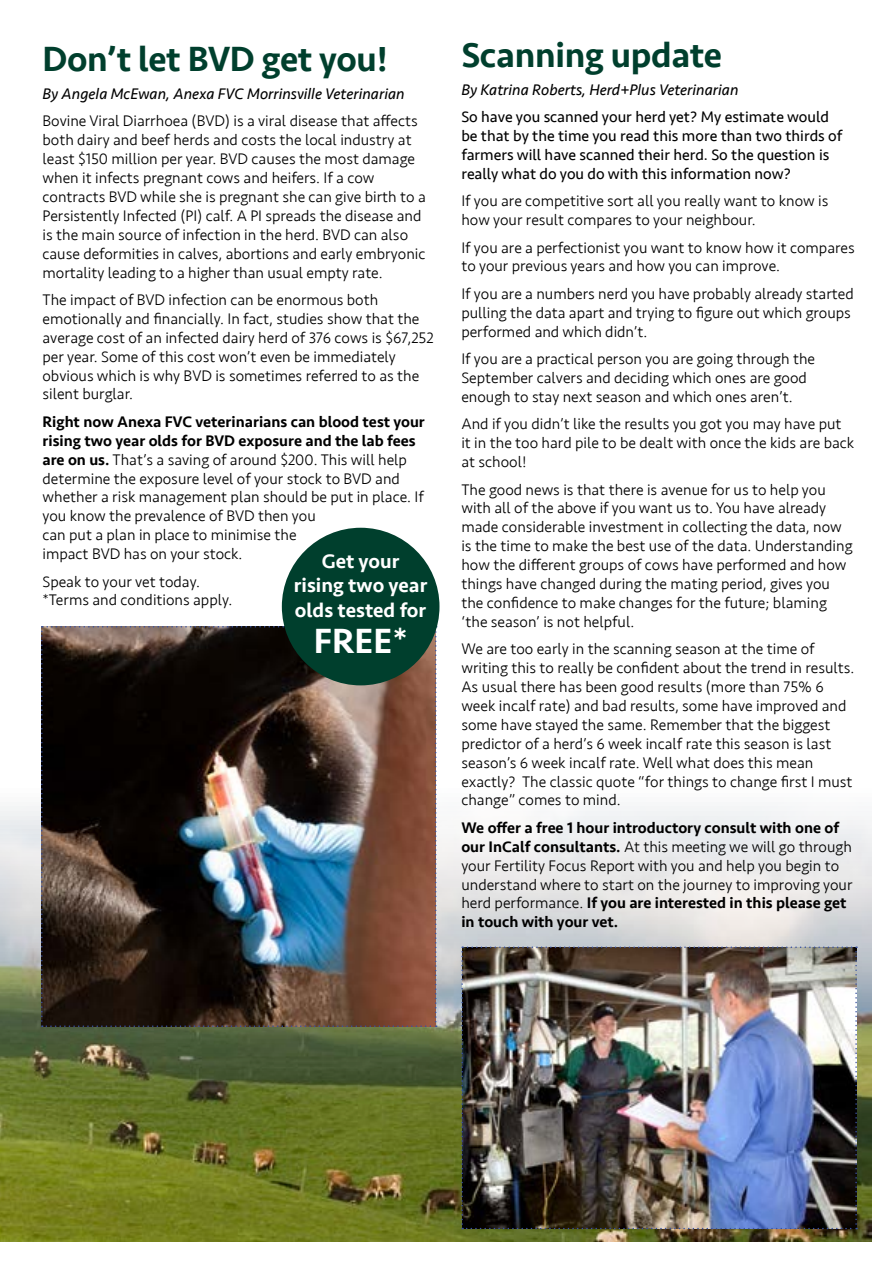
<style>
.page{position:relative;width:893px;height:1263px;background:#fff}
.page>*{position:absolute;margin:0;border:0;box-sizing:border-box;transform-origin:0 0}
.t1{font:500 36px "Seravek";letter-spacing:-.01em;color:#003f2d}
.t2{font:500 36px "Seravek";color:#fff}
.t3{font:500 20.4px/24.6px "Seravek";color:#fff;text-align:center}
.t4{font:300 15.75px/18.9px "Seravek";color:#000}
.t5{font:15.75px/18.9px "Seravek";color:#000}
.t6{font:italic 15.75px "Seravek";color:#000}
.s1{font-weight:500}
</style>
<div class="page">
<img style="left:0;top:601px;width:872px;height:641px">
<img style="left:461px;top:946px;width:396px;height:283px">
<img style="left:41px;top:626px;width:396px;height:401px">
<div style="left:282px;top:528px;width:157px;height:157px;background:#003f2d;border-radius:50%"></div>
<h1 class="t1" style="left:43px;top:37px;width:347px">Don’t let BVD get you!</h1>
<p class="t6" style="left:43px;top:81px;width:364px">By Angela McEwan, Anexa FVC Morrinsville Veterinarian</p>
<p class="t4" style="left:43px;top:112px;width:385px">Bovine Viral Diarrhoea (BVD) is a viral disease that affects both dairy and beef herds and costs the local industry at least $150 million per year. BVD causes the most damage when it infects pregnant cows and heifers. If a cow contracts BVD while she is pregnant she can give birth to a Persistently Infected (PI) calf. A PI spreads the disease and is the main source of infection in the herd. BVD can also cause deformities in calves, abortions and early embryonic mortality leading to a higher than usual empty rate.</p>
<p class="t4" style="left:43px;top:290px;width:393px">The impact of BVD infection can be enormous both emotionally and financially. In fact, studies show that the average cost of an infected dairy herd of 376 cows is $67,252 per year. Some of this cost won’t even be immediately obvious which is why BVD is sometimes referred to as the silent burglar.</p>
<p class="t4" style="left:43px;top:412px;width:384px"><span class="s1">Right now Anexa FVC veterinarians can blood test your rising two year olds for BVD exposure and the lab fees are on us.</span> That’s a saving of around $200. This will help determine the exposure level of your stock to BVD and whether a risk management plan should be put in place. If you know the prevalence of BVD then you<br>can put a plan in place to minimise the<br>impact BVD has on your stock.</p>
<p class="t4" style="left:43px;top:572px;width:191px">Speak to your vet today. *Terms and conditions apply.</p>
<p class="t3" style="left:294px;top:549px;width:135px">Get your<br>rising two year olds tested for</p>
<h1 class="t2" style="left:314px;top:619px;width:95px">FREE*</h1>
<h1 class="t1" style="left:461px;top:33px;width:262px">Scanning update</h1>
<p class="t6" style="left:461px;top:77px;width:279px">By Katrina Roberts, Herd+Plus Veterinarian</p>
<p class="t5" style="left:461px;top:107px;width:382px">So have you scanned your herd yet? My estimate would be that by the time you read this more than two thirds of farmers will have scanned their herd. So the question is really what do you do with this information now?</p>
<p class="t4" style="left:461px;top:192px;width:368px">If you are competitive sort all you really want to know is how your result compares to your neighbour.</p>
<p class="t4" style="left:461px;top:238px;width:395px">If you are a perfectionist you want to know how it compares to your previous years and how you can improve.</p>
<p class="t4" style="left:461px;top:284px;width:394px">If you are a numbers nerd you have probably already started pulling the data apart and trying to figure out which groups performed and which didn’t.</p>
<p class="t4" style="left:461px;top:350px;width:355px">If you are a practical person you are going through the<br>September calvers and deciding which ones are good enough to stay next season and which ones aren’t.</p>
<p class="t4" style="left:461px;top:415px;width:394px">And if you didn’t like the results you got you may have put it in the too hard pile to be dealt with once the kids are back at school!</p>
<p class="t4" style="left:461px;top:480px;width:393px">The good news is that there is avenue for us to help you with all of the above if you want us to. You have already made considerable investment in collecting the data, now is the time to make the best use of the data. Understanding how the different groups of cows have performed and how things have changed during the mating period, gives you the confidence to make changes for the future; blaming ‘the season’ is not helpful.</p>
<p class="t4" style="left:461px;top:640px;width:394px">We are too early in the scanning season at the time of writing this to really be confident about the trend in results.<br>As usual there has been good results (more than 75% 6 week incalf rate) and bad results, some have improved and some have stayed the same. Remember that the biggest predictor of a herd’s 6 week incalf rate this season is last season’s 6 week incalf rate. Well what does this mean exactly? The classic quote “for things to change first I must change” comes to mind.</p>
<p class="t4" style="left:461px;top:818px;width:393px"><span class="s1">We offer a free 1 hour introductory consult with one of our InCalf consultants.</span> At this meeting we will go through your Fertility Focus Report with you and help you begin to understand where to start on the journey to improving your herd performance. <span class="s1">If you are interested in this please get in touch with your vet.</span></p>
</div>
